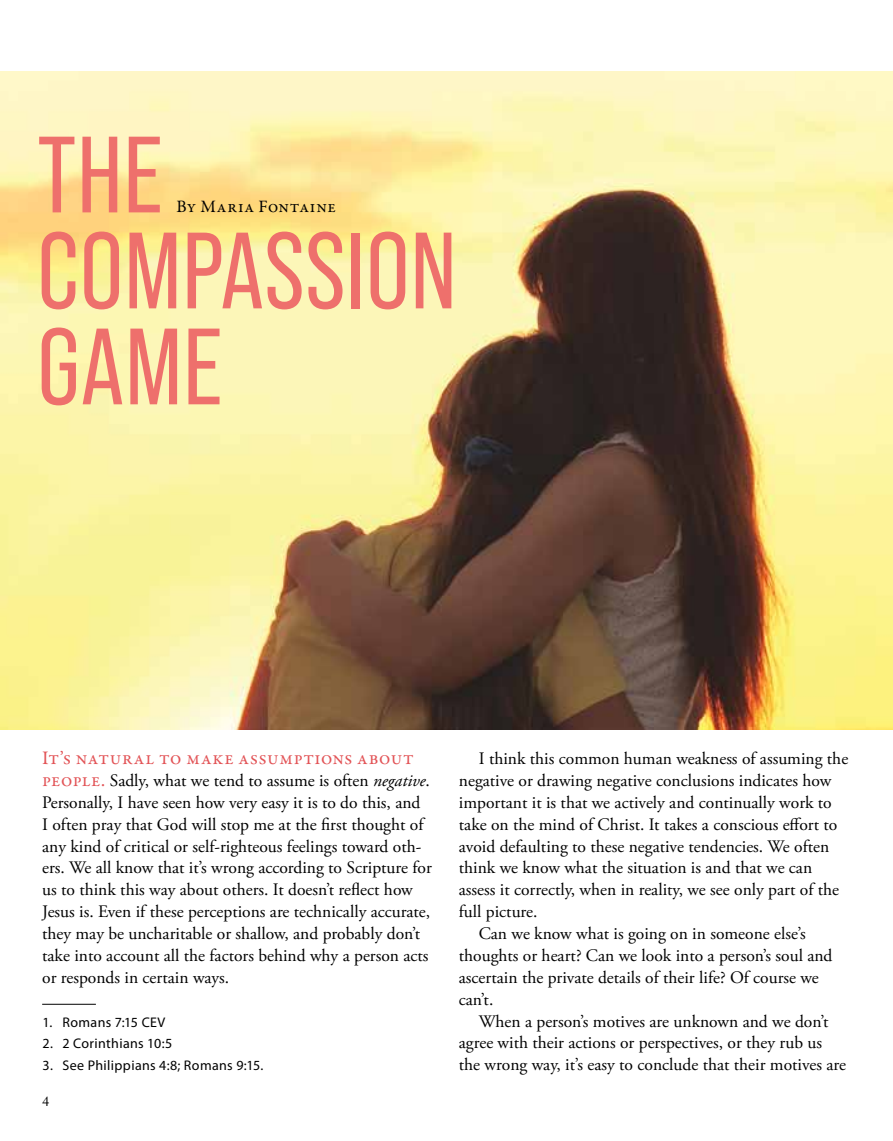
<style>
.page{position:relative;width:893px;height:1141px;background:#fff}
.page>*{position:absolute;margin:0;border:0;box-sizing:border-box;transform-origin:0 0}
.t1{font:108.15px/95.9px "Bebas Neue Pro";letter-spacing:.01em;color:#ee706c}
.t2{font:19.25px "Garamond Premr Pro";letter-spacing:.03em;color:#e25356}
.t3{font:17.5px/21.9px "Adobe Garamond Pro";color:#000}
.t4{font:17.5px "Garamond Premr Pro";letter-spacing:.045em;color:#000}
.t5{font:14px "Myriad Pro";letter-spacing:.025em;color:#000}
.t6{font:14px "Adobe Caslon Pro";color:#000}
.s1{font-family:"Garamond Premr Pro";font-size:19.25px;color:#e25356}
.s2{font-style:italic}
</style>
<div class="page">
<img style="left:0;top:72px;width:893px;height:657px">
<hr style="left:42px;top:1004px;width:54px;height:1px;background:#000">
<h1 class="t1" style="left:37px;top:126px;width:421px">THE<br>COMPASSION<br>GAME</h1>
<p class="t4" style="left:176px;top:196px;width:161px">By Maria Fontaine</p>
<p class="t2" style="left:42px;top:746px;width:373px">It’s natural to make assumptions about</p>
<p class="t3" style="left:42px;top:770px;width:391px"><span class="s1">people.</span> Sadly, what we tend to assume is often <span class="s2">negative</span>.<br>Personally, I have seen how very easy it is to do this, and<br>I often pray that God will stop me at the first thought of any kind of critical or self-righteous feelings toward oth&shy;ers. We all know that it’s wrong according to Scripture for us to think this way about others. It doesn’t reflect how Jesus is. Even if these perceptions are technically accurate, they may be uncharitable or shallow, and probably don’t take into account all the factors behind why a person acts or responds in certain ways.</p>
<p class="t5" style="left:43px;top:1013px;width:124px">1. Romans 7:15 CEV</p>
<p class="t5" style="left:43px;top:1035px;width:131px">2. 2 Corinthians 10:5</p>
<p class="t5" style="left:43px;top:1057px;width:222px">3. See Philippians 4:8; Romans 9:15.</p>
<p class="t6" style="left:42px;top:1093px;width:8px">4</p>
<p class="t3" style="left:479px;top:748px;width:371px">I think this common human weakness of assuming the</p>
<p class="t3" style="left:459px;top:770px;width:374px">negative or drawing negative conclusions indicates how</p>
<p class="t3" style="left:459px;top:792px;width:374px">important it is that we actively and continually work to</p>
<p class="t3" style="left:459px;top:814px;width:380px">take on the mind of Christ. It takes a conscious effort to</p>
<p class="t3" style="left:459px;top:836px;width:372px">avoid defaulting to these negative tendencies. We often</p>
<p class="t3" style="left:459px;top:858px;width:355px">think we know what the situation is and that we can</p>
<p class="t3" style="left:459px;top:879px;width:382px">assess it correctly, when in reality, we see only part of the</p>
<p class="t3" style="left:459px;top:901px;width:80px">full picture.</p>
<p class="t3" style="left:479px;top:923px;width:329px">Can we know what is going on in someone else’s</p>
<p class="t3" style="left:459px;top:945px;width:375px">thoughts or heart? Can we look into a person’s soul and</p>
<p class="t3" style="left:459px;top:967px;width:361px">ascertain the private details of their life? Of course we</p>
<p class="t3" style="left:459px;top:989px;width:36px">can’t.</p>
<p class="t3" style="left:479px;top:1011px;width:351px">When a person’s motives are unknown and we don’t</p>
<p class="t3" style="left:459px;top:1033px;width:365px">agree with their actions or perspectives, or they rub us</p>
<p class="t3" style="left:459px;top:1054px;width:389px">the wrong way, it’s easy to conclude that their motives are</p>
</div>
